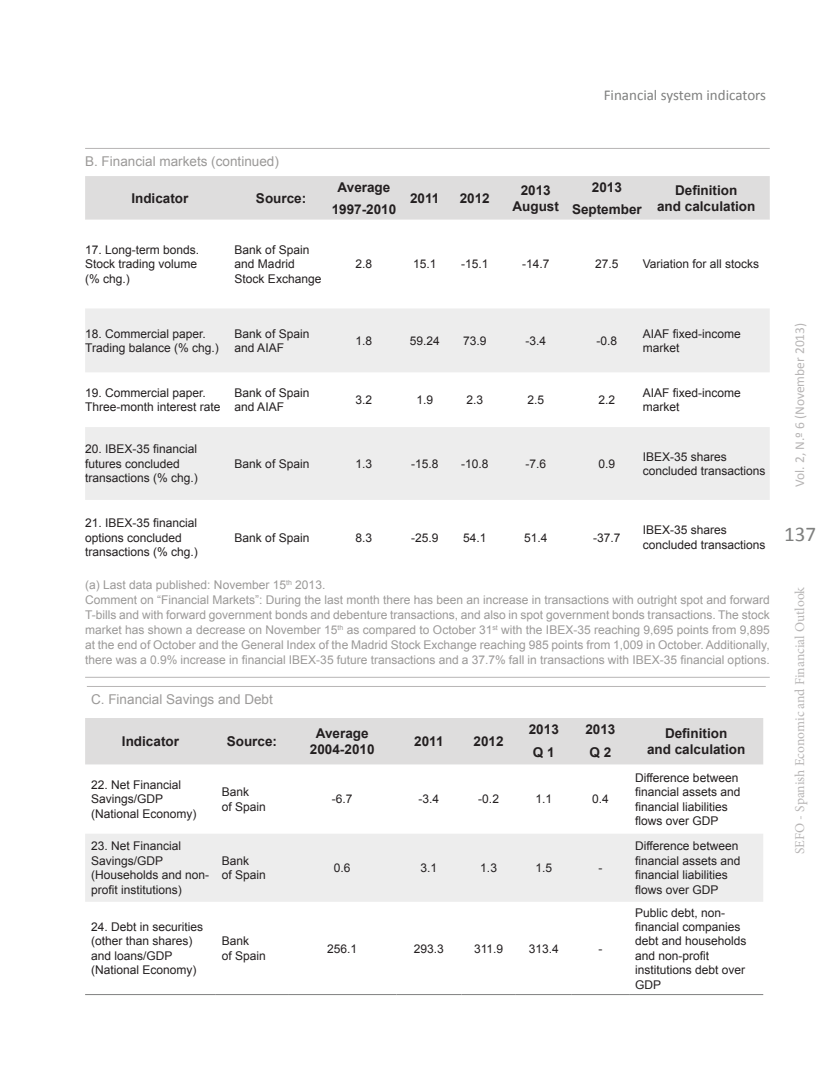
<style>
.page{position:relative;width:830px;height:1085px;background:#fff}
.page>*{position:absolute;margin:0;border:0;box-sizing:border-box;transform-origin:0 0}
.t1{font:21px "Calibri";color:#7f807f}
._1-TITULO_ARTICULO{font:15px "Calibri";color:#7f807f}
.t2{font:700 13.5px/16.2px "Arial";color:#231f20;text-align:center}
.Exhibit{font:13.5px "Arial";color:#9b9998}
.t3{font:13.5px "Minion Pro";color:#b7b5b5}
.t4{font:13.5px "Calibri";color:#b7b5b5}
.t5{font:12px/14.4px "Arial";color:#231f20}
.Exhibit_-_Source{font:12px/15px "Arial";color:#9b9998;text-align:justify}
</style>
<div class="page">
<div style="left:85px;top:176px;width:684px;height:44px;background:#dedddd"></div>
<svg style="left:85px;top:309px;width:684px;height:191px;fill:#ededed"></svg>
<hr style="left:85px;top:148px;width:684px;height:1px;background:#b7b5b5">
<hr style="left:85px;top:676px;width:684px;height:1px;background:#b7b5b5">
<div style="left:85px;top:718px;width:677px;height:46px;background:#dedddd"></div>
<div style="left:85px;top:834px;width:677px;height:67px;background:#ededed"></div>
<hr style="left:85px;top:994px;width:131px;height:1px;background:#7f807f">
<hr style="left:216px;top:994px;width:72px;height:1px;background:#7f807f">
<hr style="left:288px;top:994px;width:108px;height:1px;background:#7f807f">
<hr style="left:396px;top:994px;width:65px;height:1px;background:#7f807f">
<hr style="left:461px;top:994px;width:54px;height:1px;background:#7f807f">
<hr style="left:515px;top:994px;width:56px;height:1px;background:#7f807f">
<hr style="left:571px;top:994px;width:57px;height:1px;background:#7f807f">
<hr style="left:628px;top:994px;width:134px;height:1px;background:#7f807f">
<hr style="left:87px;top:686px;width:678px;height:1px;background:#b7b5b5">
<p class="_1-TITULO_ARTICULO" style="left:603px;top:85px;width:164px">Financial system indicators</p>
<p class="Exhibit" style="left:85px;top:152px;width:195px">B. Financial markets (continued)</p>
<p class="t2" style="left:131px;top:190px;width:59px">Indicator</p>
<p class="t2" style="left:256px;top:190px;width:52px">Source:</p>
<p class="t5" style="left:85px;top:243px;width:116px">17. Long-term bonds.<br>Stock trading volume (% chg.)</p>
<p class="t5" style="left:234px;top:243px;width:88px">Bank of Spain and Madrid<br>Stock Exchange</p>
<p class="t2" style="left:410px;top:190px;width:31px">2011</p>
<p class="t2" style="left:459px;top:190px;width:32px">2012</p>
<p class="t2" style="left:512px;top:182px;width:48px">2013<br>August</p>
<p class="t2" style="left:591px;top:179px;width:32px">2013</p>
<p class="t2" style="left:674px;top:182px;width:64px">Definition</p>
<p class="t2" style="left:337px;top:179px;width:54px">Average</p>
<p class="t2" style="left:331px;top:201px;width:66px">1997-2010</p>
<p class="t2" style="left:571px;top:201px;width:71px">September</p>
<p class="t2" style="left:656px;top:198px;width:100px">and calculation</p>
<p class="t5" style="left:355px;top:257px;width:18px">2.8</p>
<p class="t5" style="left:413px;top:257px;width:25px">15.1</p>
<p class="t5" style="left:461px;top:257px;width:29px">-15.1</p>
<p class="t5" style="left:521px;top:257px;width:29px">-14.7</p>
<p class="t5" style="left:595px;top:257px;width:25px">27.5</p>
<p class="t5" style="left:642px;top:257px;width:118px">Variation for all stocks</p>
<p class="t5" style="left:85px;top:326px;width:135px">18. Commercial paper.<br>Trading balance (% chg.)</p>
<p class="t5" style="left:234px;top:326px;width:76px">Bank of Spain and AIAF</p>
<p class="t5" style="left:355px;top:333px;width:18px">1.8</p>
<p class="t5" style="left:409px;top:333px;width:32px">59.24</p>
<p class="t5" style="left:463px;top:333px;width:25px">73.9</p>
<p class="t5" style="left:525px;top:333px;width:22px">-3.4</p>
<p class="t5" style="left:596px;top:333px;width:22px">-0.8</p>
<p class="t5" style="left:642px;top:326px;width:100px">AIAF fixed-income market</p>
<p class="t5" style="left:85px;top:385px;width:137px">19. Commercial paper.<br>Three-month interest rate</p>
<p class="t5" style="left:234px;top:385px;width:76px">Bank of Spain and AIAF</p>
<p class="t5" style="left:355px;top:393px;width:18px">3.2</p>
<p class="t5" style="left:416px;top:393px;width:18px">1.9</p>
<p class="t5" style="left:466px;top:393px;width:18px">2.3</p>
<p class="t5" style="left:527px;top:393px;width:18px">2.5</p>
<p class="t5" style="left:598px;top:393px;width:18px">2.2</p>
<p class="t5" style="left:642px;top:385px;width:100px">AIAF fixed-income market</p>
<p class="t5" style="left:85px;top:442px;width:114px">20. IBEX-35 financial futures concluded transactions (% chg.)</p>
<p class="t5" style="left:234px;top:456px;width:76px">Bank of Spain</p>
<p class="t5" style="left:355px;top:456px;width:18px">1.3</p>
<p class="t5" style="left:411px;top:456px;width:29px">-15.8</p>
<p class="t5" style="left:461px;top:456px;width:29px">-10.8</p>
<p class="t5" style="left:525px;top:456px;width:22px">-7.6</p>
<p class="t5" style="left:598px;top:456px;width:18px">0.9</p>
<p class="t5" style="left:642px;top:449px;width:124px">IBEX-35 shares concluded transactions</p>
<p class="t5" style="left:85px;top:515px;width:114px">21. IBEX-35 financial options concluded transactions (% chg.)</p>
<p class="t5" style="left:234px;top:530px;width:76px">Bank of Spain</p>
<p class="t5" style="left:355px;top:530px;width:18px">8.3</p>
<p class="t5" style="left:411px;top:530px;width:29px">-25.9</p>
<p class="t5" style="left:463px;top:530px;width:25px">54.1</p>
<p class="t5" style="left:523px;top:530px;width:25px">51.4</p>
<p class="t5" style="left:593px;top:530px;width:29px">-37.7</p>
<p class="t5" style="left:642px;top:523px;width:124px">IBEX-35 shares concluded transactions</p>
<p class="Exhibit_-_Source" style="left:85px;top:577px;width:241px">(a) Last data published: November 15<sup>th</sup> 2013.</p>
<p class="Exhibit_-_Source" style="left:85px;top:592px;width:685px">Comment on “Financial Markets”: During the last month there has been an increase in transactions with outright spot and forward T-bills and with forward government bonds and debenture transactions, and also in spot government bonds transactions. The stock market has shown a decrease on November 15<sup>th</sup> as compared to October 31<sup>st</sup> with the IBEX-35 reaching 9,695 points from 9,895 at the end of October and the General Index of the Madrid Stock Exchange reaching 985 points from 1,009 in October. Additionally, there was a 0.9% increase in financial IBEX-35 future transactions and a 37.7% fall in transactions with IBEX-35 financial options.</p>
<p class="Exhibit" style="left:91px;top:690px;width:183px">C. Financial Savings and Debt</p>
<p class="t2" style="left:122px;top:733px;width:59px">Indicator</p>
<p class="t2" style="left:227px;top:733px;width:52px">Source:</p>
<p class="t2" style="left:310px;top:725px;width:66px">Average<br>2004-2010</p>
<p class="t2" style="left:414px;top:733px;width:31px">2011</p>
<p class="t2" style="left:473px;top:733px;width:32px">2012</p>
<p class="t2" style="left:528px;top:721px;width:32px">2013</p>
<p class="t2" style="left:585px;top:721px;width:32px">2013</p>
<p class="t2" style="left:664px;top:725px;width:64px">Definition</p>
<p class="t2" style="left:532px;top:744px;width:23px">Q 1</p>
<p class="t2" style="left:589px;top:744px;width:23px">Q 2</p>
<p class="t2" style="left:646px;top:741px;width:100px">and calculation</p>
<p class="t5" style="left:91px;top:777px;width:107px">22. Net Financial<br>Savings/GDP (National Economy)</p>
<p class="t5" style="left:222px;top:784px;width:46px">Bank<br>of Spain</p>
<p class="t5" style="left:332px;top:792px;width:22px">-6.7</p>
<p class="t5" style="left:418px;top:792px;width:22px">-3.4</p>
<p class="t5" style="left:478px;top:792px;width:22px">-0.2</p>
<p class="t5" style="left:535px;top:792px;width:18px">1.1</p>
<p class="t5" style="left:592px;top:792px;width:18px">0.4</p>
<p class="t5" style="left:91px;top:839px;width:120px">23. Net Financial<br>Savings/GDP (Households and non&shy;profit institutions)</p>
<p class="t5" style="left:91px;top:919px;width:114px">24. Debt in securities (other than shares) and loans/GDP (National Economy)</p>
<p class="t5" style="left:222px;top:853px;width:46px">Bank<br>of Spain</p>
<p class="t5" style="left:334px;top:860px;width:18px">0.6</p>
<p class="t5" style="left:420px;top:860px;width:18px">3.1</p>
<p class="t5" style="left:480px;top:860px;width:18px">1.3</p>
<p class="t5" style="left:535px;top:860px;width:18px">1.5</p>
<p class="t5" style="left:598px;top:860px;width:5px">-</p>
<p class="t5" style="left:222px;top:933px;width:46px">Bank<br>of Spain</p>
<p class="t5" style="left:327px;top:941px;width:32px">256.1</p>
<p class="t5" style="left:413px;top:941px;width:32px">293.3</p>
<p class="t5" style="left:474px;top:941px;width:31px">311.9</p>
<p class="t5" style="left:528px;top:941px;width:32px">313.4</p>
<p class="t5" style="left:598px;top:941px;width:5px">-</p>
<p class="t5" style="left:634px;top:770px;width:107px">Difference between financial assets and financial liabilities flows over GDP</p>
<p class="t5" style="left:634px;top:839px;width:107px">Difference between financial assets and financial liabilities flows over GDP</p>
<p class="t5" style="left:634px;top:905px;width:113px">Public debt, non&shy;financial companies debt and households and non-profit institutions debt over<br>GDP</p>
<p class="t4" style="left:790px;top:487px;width:166px;rotate:-90deg">Vol. 2, N.º 6 (November 2013)</p>
<p class="t1" style="left:783px;top:520px;width:33px">137</p>
<p class="t3" style="left:790px;top:853px;width:268px;rotate:-90deg">SEFO - Spanish Economic and Financial Outlook</p>
</div>
